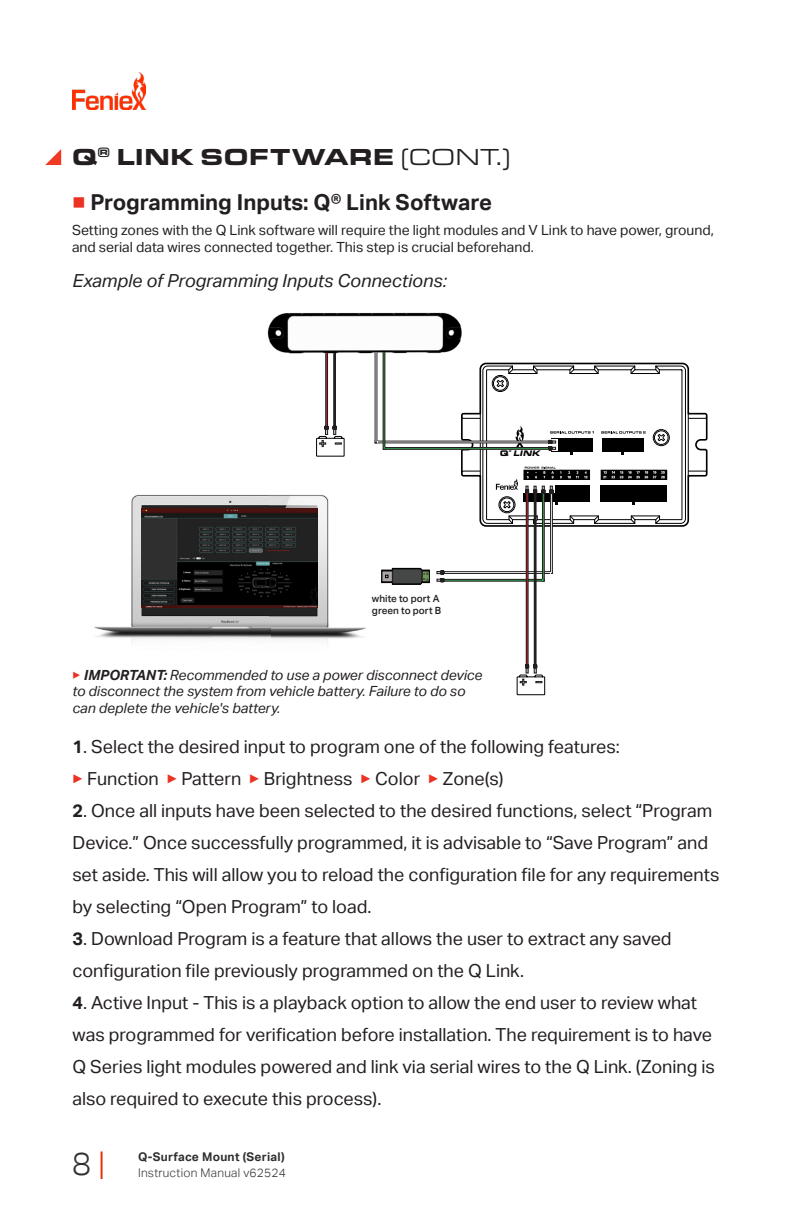
<style>
.page{position:relative;width:792px;height:1224px;background:#fff}
.page>*{position:absolute;margin:0;border:0;box-sizing:border-box;transform-origin:0 0}
.t1{font:300 32px "Aktiv Grotesk";color:#312f30}
.t2{font:900 24px "Eurostile Ext";color:#231f20}
.t3{font:700 22px "Aktiv Grotesk";color:#231f20}
.t4{font:18px/32px "Aktiv Grotesk";color:#231f20}
.t5{font:italic 18px "Aktiv Grotesk";color:#231f20}
.t6{font:14px/16.8px "Aktiv Grotesk";color:#231f20}
.t7{font:italic 14px/16.8px "Aktiv Grotesk";color:#231f20}
.t8{font:300 12px "Aktiv Grotesk";letter-spacing:.02em;color:#312f30}
.t9{font:700 12px "Aktiv Grotesk";letter-spacing:.02em;color:#312f30}
.t10{font:500 10px "Aktiv Grotesk";color:#231f20}
.t11{font:italic 900 8.4px "Eurostile Ext";color:#000}
.t12{font:900 8.4px "Eurostile Ext";color:#000}
.t13{font:700 2.8px "Aktiv Grotesk";color:#231f20}
.t14{font:italic 900 2.8px "Eurostile Ext";color:#000}
.s1{font-weight:400}
.s2{color:#eb3223}
.s3{font-weight:700;font-style:normal;color:#eb3223}
.s4{font-weight:700}
.s5{font-weight:700;color:#eb3223}
.s6{color:#ea3000}
</style>
<div class="page">
<img style="left:72px;top:72px;width:73px;height:37px">
<svg style="left:516px;top:664px;width:30px;height:32px"></svg>
<img style="left:267px;top:312px;width:195px;height:71px">
<svg style="left:381px;top:568px;width:49px;height:17px"></svg>
<img style="left:94px;top:495px;width:272px;height:148px">
<img style="left:141px;top:509px;width:176px;height:98px">
<div style="left:444px;top:571px;width:108px;height:3px;border:1px solid #231f20"></div>
<div style="left:444px;top:579px;width:100px;height:2px;border:1px solid #231f20"></div>
<div style="left:534px;top:493px;width:2px;height:172px;border:1px solid #231f20"></div>
<div style="left:526px;top:493px;width:2px;height:172px;border:1px solid #231f20"></div>
<div style="left:550px;top:493px;width:3px;height:81px;border:1px solid #231f20"></div>
<div style="left:542px;top:493px;width:2px;height:88px;border:1px solid #231f20"></div>
<svg style="left:437px;top:571px;width:7px;height:11px"></svg>
<svg style="left:316px;top:426px;width:29px;height:31px"></svg>
<div style="left:334px;top:353px;width:2px;height:73px;border:1px solid #231f20"></div>
<div style="left:326px;top:353px;width:2px;height:73px;border:1px solid #231f20"></div>
<div style="left:385px;top:447px;width:164px;height:3px;border:1px solid #231f20"></div>
<svg style="left:461px;top:364px;width:247px;height:162px"></svg>
<div style="left:383px;top:352px;width:2px;height:98px;border:1px solid #231f20"></div>
<svg style="left:45px;top:149px;width:16px;height:16px"></svg>
<p class="t2" style="left:72px;top:139px;width:441px">Q<sup>®</sup> LINK SOFTWARE <span class="s1">(CONT.)</span></p>
<p class="t3" style="left:72px;top:190px;width:421px"><span class="s2">■</span> Programming Inputs: Q® Link Software</p>
<p class="t6" style="left:72px;top:222px;width:643px">Setting zones with the Q Link software will require the light modules and V Link to have power, ground, and serial data wires connected together. This step is crucial beforehand.</p>
<p class="t5" style="left:72px;top:270px;width:376px">Example of Programming Inputs Connections:</p>
<p class="t12" style="left:500px;top:447px;width:10px">Q</p>
<p class="t14" style="left:509px;top:449px;width:4px">®</p>
<p class="t11" style="left:513px;top:447px;width:29px">LINK</p>
<p class="t13" style="left:422px;top:575px;width:3px;rotate:-90deg">A</p>
<p class="t13" style="left:426px;top:581px;width:11px;rotate:-90deg">D- D+</p>
<p class="t10" style="left:372px;top:593px;width:69px">white to port A</p>
<p class="t10" style="left:372px;top:605px;width:71px">green to port B</p>
<p class="t13" style="left:422px;top:580px;width:3px;rotate:-90deg">B</p>
<p class="t7" style="left:72px;top:666px;width:412px"><span class="s3">▶</span> <span class="s4">IMPORTANT:</span> Recommended to use a power disconnect device to disconnect the system from vehicle battery. Failure to do so can deplete the vehicle's battery.</p>
<p class="t4" style="left:72px;top:731px;width:549px"><span class="s4">1</span>. Select the desired input to program one of the following features:</p>
<p class="t4" style="left:72px;top:763px;width:433px"><span class="s5">▶</span> Function <span class="s5">▶</span> Pattern <span class="s5">▶</span> Brightness <span class="s5">▶</span> Color <span class="s5">▶</span> Zone(s)</p>
<p class="t4" style="left:72px;top:795px;width:648px"><span class="s4">2</span>. Once all inputs have been selected to the desired functions, select “Program Device.” Once successfully programmed, it is advisable to “Save Program” and set aside. This will allow you to reload the configuration file for any requirements by selecting “Open Program” to load.</p>
<p class="t4" style="left:72px;top:923px;width:601px"><span class="s4">3</span>. Download Program is a feature that allows the user to extract any saved configuration file previously programmed on the Q Link.</p>
<p class="t4" style="left:72px;top:987px;width:644px"><span class="s4">4</span>. Active Input - This is a playback option to allow the end user to review what was programmed for verification before installation. The requirement is to have Q Series light modules powered and link via serial wires to the Q Link. (Zoning is also required to execute this process).</p>
<h1 class="t1" style="left:72px;top:1145px;width:34px">8<span class="s6">|</span></h1>
<p class="t9" style="left:138px;top:1149px;width:148px">Q-Surface Mount (Serial)</p>
<p class="t8" style="left:138px;top:1165px;width:149px">Instruction Manual v62524</p>
</div>
